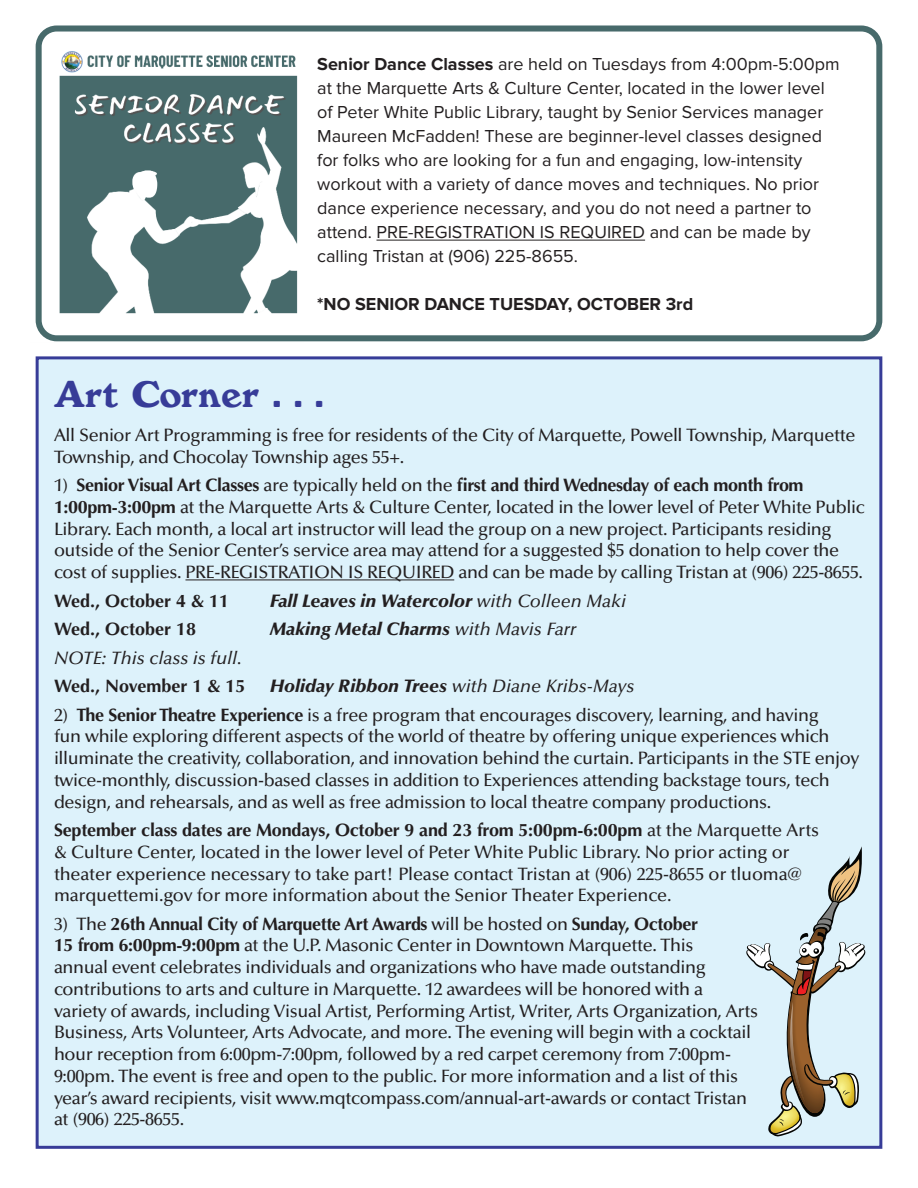
<style>
.page{position:relative;width:918px;height:1188px;background:#fff}
.page>*{position:absolute;margin:0;border:0;box-sizing:border-box;transform-origin:0 0}
.t1{font:39px "Windsor";color:#373c98}
.t2{font:500 18px/21.8px "Optima LT Std";letter-spacing:-.02em;color:#231f20}
.t3{font:18px/24px "Proxima Nova";color:#231f20}
.t4{font:italic 900 18px "Optima LT Std";color:#231f20}
.t5{font:italic 500 18px "Optima LT Std";color:#231f20}
.t6{font:700 18px "Optima LT Std";color:#231f20}
.t7{font:700 18px "Proxima Nova";color:#231f20}
.s1{font-weight:700}
.s2{font-weight:500}
.s3{font-weight:900}
</style>
<div class="page">
<div style="left:36px;top:356px;width:846px;height:793px;background:#ddf2fb;border:3px solid #373c98"></div>
<hr style="left:185px;top:579px;width:269px;height:1px;background:#231f20">
<svg style="left:746px;top:846px;width:119px;height:290px"></svg>
<hr style="left:376px;top:240px;width:269px;height:1px;background:#231f20">
<img style="left:35px;top:47px;width:269px;height:295px">
<div style="left:36px;top:25px;width:846px;height:316px;border:6px solid #476a6b;border-radius:18px"></div>
<p class="t3" style="left:317px;top:52px;width:524px"><span class="s1">Senior Dance Classes</span> are held on Tuesdays from 4:00pm-5:00pm at the Marquette Arts &amp; Culture Center, located in the lower level of Peter White Public Library, taught by Senior Services manager Maureen McFadden! These are beginner-level classes designed for folks who are looking for a fun and engaging, low-intensity workout with a variety of dance moves and techniques. No prior dance experience necessary, and you do not need a partner to attend. PRE-REGISTRATION IS REQUIRED and can be made by calling Tristan at (906) 225-8655.</p>
<p class="t7" style="left:317px;top:293px;width:378px">*NO SENIOR DANCE TUESDAY, OCTOBER 3rd</p>
<h1 class="t1" style="left:54px;top:370px;width:271px">Art Corner . . .</h1>
<p class="t2" style="left:54px;top:424px;width:803px">All Senior Art Programming is free for residents of the City of Marquette, Powell Township, Marquette<br>Township, and Chocolay Township ages 55+.</p>
<p class="t2" style="left:54px;top:475px;width:812px">1) <span class="s1">Senior Visual Art Classes</span> are typically held on the <span class="s1">first and third Wednesday of each month from 1:00pm-3:00pm</span> at the Marquette Arts &amp; Culture Center, located in the lower level of Peter White Public Library. Each month, a local art instructor will lead the group on a new project. Participants residing outside of the Senior Center’s service area may attend for a suggested $5 donation to help cover the cost of supplies. PRE-REGISTRATION IS REQUIRED and can be made by calling Tristan at (906) 225-8655.</p>
<p class="t6" style="left:54px;top:590px;width:177px">Wed., October 4 &amp; 11</p>
<p class="t4" style="left:270px;top:590px;width:358px">Fall Leaves in Watercolor <span class="s2">with Colleen Maki</span></p>
<p class="t6" style="left:54px;top:618px;width:144px">Wed., October 18</p>
<p class="t4" style="left:270px;top:618px;width:308px">Making Metal Charms <span class="s2">with Mavis Farr</span></p>
<p class="t5" style="left:54px;top:647px;width:189px">NOTE: This class is full.</p>
<p class="t6" style="left:54px;top:675px;width:193px">Wed., November 1 &amp; 15</p>
<p class="t5" style="left:270px;top:676px;width:366px"><span class="s3">Holiday Ribbon Trees</span> with Diane Kribs-Mays</p>
<p class="t2" style="left:54px;top:704px;width:807px">2) <span class="s1">The Senior Theatre Experience</span> is a free program that encourages discovery, learning, and having<br>fun while exploring different aspects of the world of theatre by offering unique experiences which illuminate the creativity, collaboration, and innovation behind the curtain. Participants in the STE enjoy twice-monthly, discussion-based classes in addition to Experiences attending backstage tours, tech design, and rehearsals, and as well as free admission to local theatre company productions.</p>
<p class="t2" style="left:54px;top:820px;width:767px"><span class="s1">September class dates are Mondays, October 9 and 23 from 5:00pm-6:00pm</span> at the Marquette Arts &amp; Culture Center, located in the lower level of Peter White Public Library. No prior acting or theater experience necessary to take part! Please contact Tristan at (906) 225-8655 or tluoma@ marquettemi.gov for more information about the Senior Theater Experience.</p>
<p class="t2" style="left:54px;top:913px;width:706px">3) The <span class="s1">26th Annual City of Marquette Art Awards</span> will be hosted on <span class="s1">Sunday, October<br>15 from 6:00pm-9:00pm</span> at the U.P. Masonic Center in Downtown Marquette. This<br>annual event celebrates individuals and organizations who have made outstanding contributions to arts and culture in Marquette. 12 awardees will be honored with a variety of awards, including Visual Artist, Performing Artist, Writer, Arts Organization, Arts Business, Arts Volunteer, Arts Advocate, and more. The evening will begin with a cocktail hour reception from 6:00pm-7:00pm, followed by a red carpet ceremony from 7:00pm-9:00pm. The event is free and open to the public. For more information and a list of this year’s award recipients, visit www.mqtcompass.com/annual-art-awards or contact Tristan at (906) 225-8655.</p>
</div>
